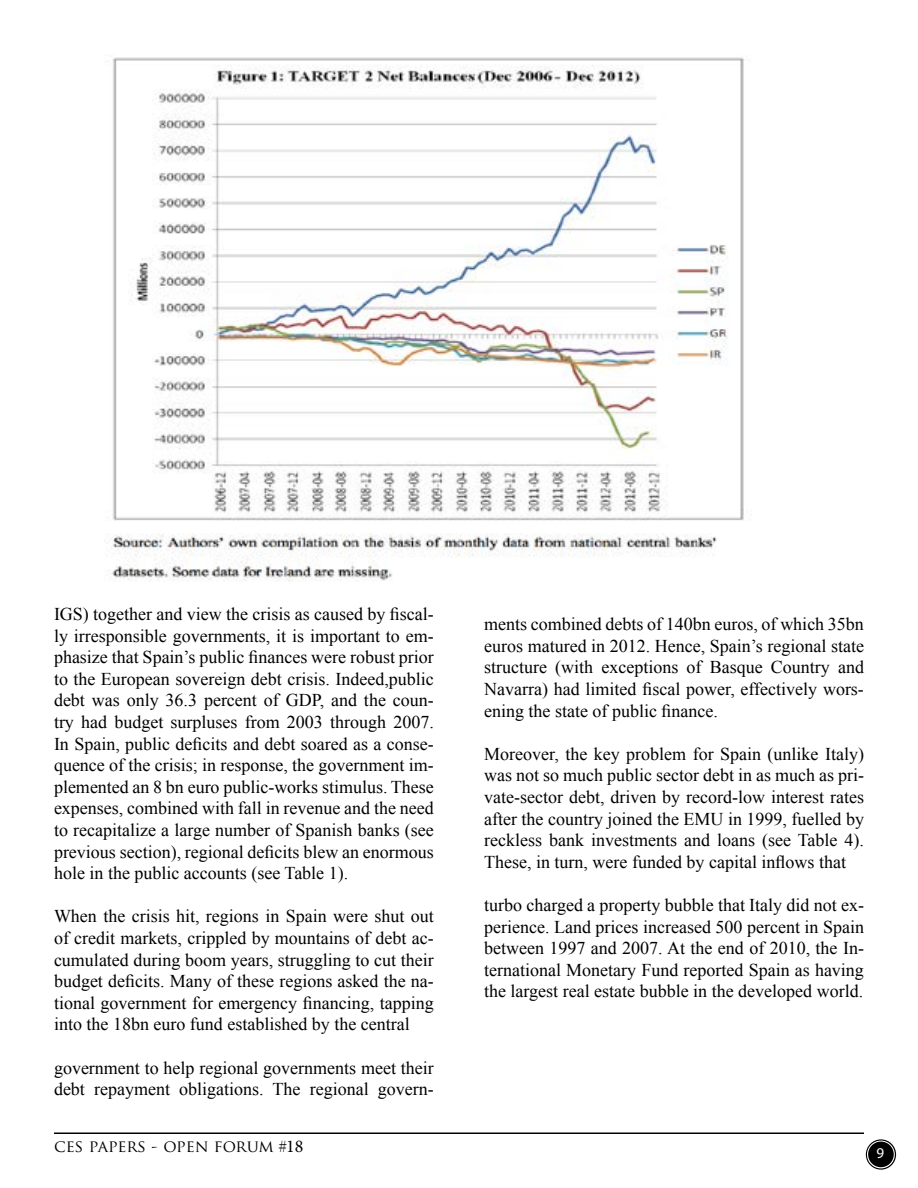
<style>
.page{position:relative;width:918px;height:1188px;background:#fff}
.page>*{position:absolute;margin:0;border:0;box-sizing:border-box;transform-origin:0 0}
.t1{font:18px/21.6px "Times New Roman";color:#000;text-align:justify}
.t2{font:16.5px "Trajan Pro";letter-spacing:-.005em;color:#000}
.t3{font:15px "Myriad Pro";color:#fff}
.s1{font-size:15px}
.s2{font-family:"Minion Pro";font-size:18px}
</style>
<div class="page">
<svg style="left:866px;top:1139px;width:30px;height:31px"></svg>
<svg style="left:867px;top:1141px;width:28px;height:27px"></svg>
<div style="left:868px;top:1142px;width:26px;height:25px;background:#000;border-radius:50%"></div>
<hr style="left:54px;top:1132px;width:810px;height:2px;background:#000">
<img style="left:107px;top:57px;width:637px;height:525px">
<p class="t1" style="left:54px;top:603px;width:381px">IGS) together and view the crisis as caused by fiscal&shy;ly irresponsible governments, it is important to em&shy;phasize that Spain’s public finances were robust prior to the European sovereign debt crisis. Indeed,public debt was only 36.3 percent of GDP, and the coun&shy;try had budget surpluses from 2003 through 2007.<br>In Spain, public deficits and debt soared as a conse&shy;quence of the crisis; in response, the government im&shy;plemented an 8 bn euro public-works stimulus. These expenses, combined with fall in revenue and the need to recapitalize a large number of Spanish banks (see previous section), regional deficits blew an enormous hole in the public accounts (see Table 1).</p>
<p class="t1" style="left:54px;top:905px;width:381px">When the crisis hit, regions in Spain were shut out of credit markets, crippled by mountains of debt ac&shy;cumulated during boom years, struggling to cut their budget deficits. Many of these regions asked the na&shy;tional government for emergency financing, tapping into the 18bn euro fund established by the central</p>
<p class="t1" style="left:54px;top:1056px;width:381px">government to help regional governments meet their debt repayment obligations. The regional govern-</p>
<p class="t2" style="left:54px;top:1136px;width:251px">CES PAPERS - OPEN FORUM <span class="s1">#</span><span class="s2">18</span></p>
<p class="t1" style="left:484px;top:613px;width:381px">ments combined debts of 140bn euros, of which 35bn euros matured in 2012. Hence, Spain’s regional state structure (with exceptions of Basque Country and Navarra) had limited fiscal power, effectively wors&shy;ening the state of public finance.</p>
<p class="t1" style="left:484px;top:743px;width:381px">Moreover, the key problem for Spain (unlike Italy) was not so much public sector debt in as much as pri&shy;vate-sector debt, driven by record-low interest rates after the country joined the EMU in 1999, fuelled by reckless bank investments and loans (see Table 4).<br>These, in turn, were funded by capital inflows that</p>
<p class="t1" style="left:484px;top:894px;width:381px">turbo charged a property bubble that Italy did not ex&shy;perience. Land prices increased 500 percent in Spain between 1997 and 2007. At the end of 2010, the In&shy;ternational Monetary Fund reported Spain as having the largest real estate bubble in the developed world.</p>
<p class="t3" style="left:877px;top:1144px;width:9px">9</p>
</div>
